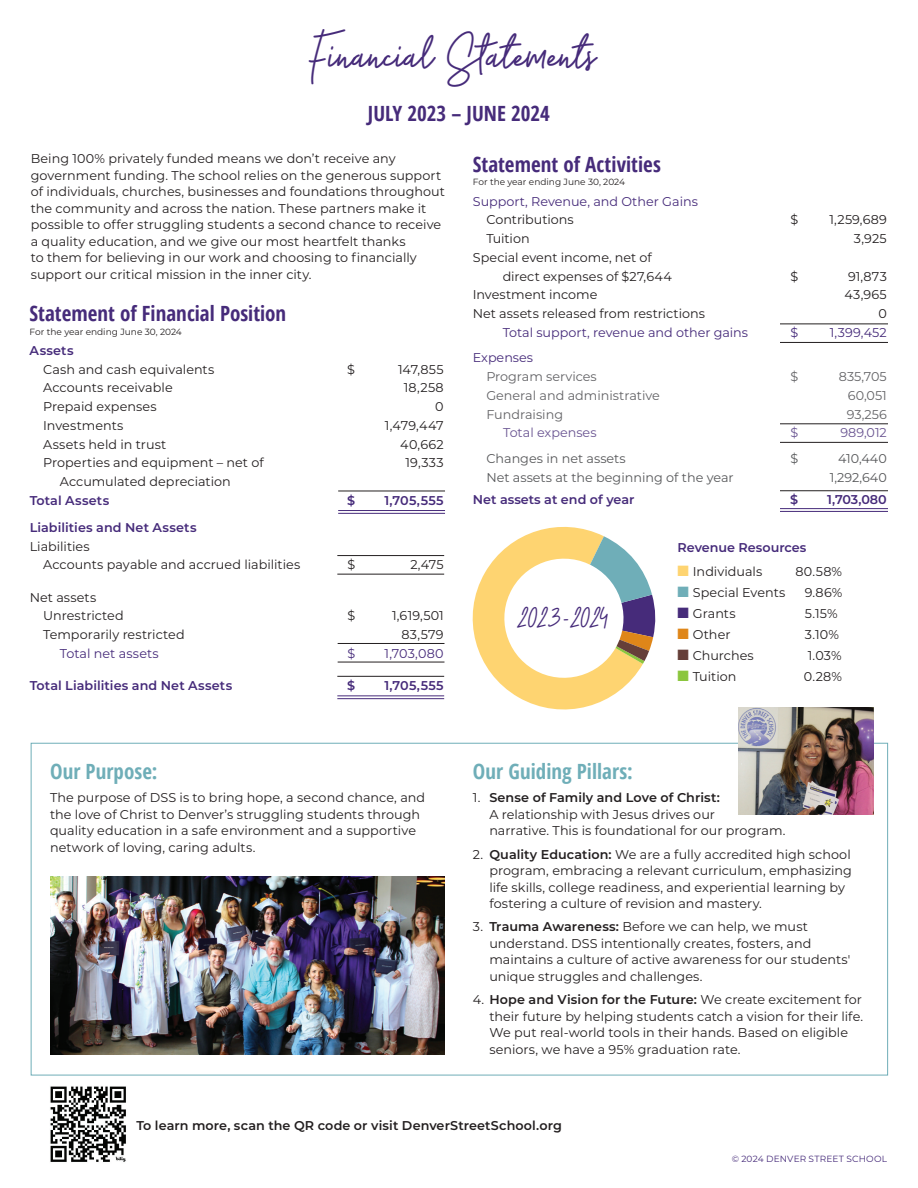
<style>
.page{position:relative;width:918px;height:1188px;background:#fff}
.page>*{position:absolute;margin:0;border:0;box-sizing:border-box;transform-origin:0 0}
.t1{font:45px "Ball Pen Regular";color:#462b7a}
.t2{font:28.5px "Ball Pen Regular";letter-spacing:.025em;color:#462b7a}
.t3{font:700 condensed 21px "Open Sans";color:#462b7a}
.t4{font:700 condensed 21px "Open Sans";letter-spacing:.005em;color:#6faeb8}
.t5{font:12.75px/16.5px "Montserrat";color:#231f20}
.t6{font:600 12.75px "Montserrat";letter-spacing:.005em;color:#462b7a}
.t7{font:12.75px "Montserrat";color:#462b7a}
.t8{font:12.75px "Montserrat";color:#636366}
.t9{font:12.75px "Montserrat";color:#57585a}
.t10{font:600 12.75px "Montserrat";letter-spacing:.01em;color:#231f20}
.t11{font:12.75px "Montserrat";color:#695491}
.t12{font:9px "Montserrat";color:#231f20}
.t13{font:9px "Montserrat";letter-spacing:.02em;color:#462b7a}
.s1{color:#fed471}
.s2{color:#6faeb8}
.s3{color:#462b7a}
.s4{color:#df8619}
.s5{color:#663f39}
.s6{color:#8bc63e}
.s7{font-weight:600}
</style>
<div class="page">
<svg style="left:472px;top:526px;width:184px;height:184px"></svg>
<img style="left:50px;top:877px;width:394px;height:177px">
<hr style="left:780px;top:324px;width:108px;height:1px;background:#231f20">
<hr style="left:780px;top:342px;width:108px;height:1px;background:#231f20">
<hr style="left:780px;top:424px;width:108px;height:1px;background:#231f20">
<hr style="left:780px;top:442px;width:108px;height:1px;background:#231f20">
<hr style="left:780px;top:490px;width:108px;height:1px;background:#231f20">
<hr style="left:780px;top:508px;width:108px;height:1px;background:#462b7a">
<hr style="left:780px;top:511px;width:108px;height:1px;background:#462b7a">
<hr style="left:337px;top:555px;width:107px;height:1px;background:#231f20">
<hr style="left:337px;top:574px;width:107px;height:1px;background:#231f20">
<hr style="left:338px;top:643px;width:106px;height:1px;background:#231f20">
<hr style="left:338px;top:662px;width:106px;height:1px;background:#231f20">
<hr style="left:337px;top:676px;width:107px;height:1px;background:#231f20">
<hr style="left:337px;top:695px;width:107px;height:1px;background:#462b7a">
<hr style="left:337px;top:698px;width:107px;height:1px;background:#462b7a">
<hr style="left:338px;top:491px;width:107px;height:1px;background:#231f20">
<hr style="left:338px;top:510px;width:107px;height:1px;background:#462b7a">
<hr style="left:338px;top:513px;width:107px;height:1px;background:#462b7a">
<img style="left:50px;top:1086px;width:76px;height:76px">
<img style="left:738px;top:707px;width:136px;height:108px">
<h1 class="t1" style="left:315px;top:23px;width:283px">Financial Statements</h1>
<h3 class="t3" style="left:368px;top:101px;width:183px">JULY 2023 – JUNE 2024</h3>
<p class="t5" style="left:31px;top:150px;width:416px">Being 100% privately funded means we don’t receive any government funding. The school relies on the generous support of individuals, churches, businesses and foundations throughout the community and across the nation. These partners make it possible to offer struggling students a second chance to receive a quality education, and we give our most heartfelt thanks<br>to them for believing in our work and choosing to financially support our critical mission in the inner city.</p>
<h3 class="t3" style="left:30px;top:301px;width:258px">Statement of Financial Position</h3>
<p class="t12" style="left:30px;top:325px;width:154px">For the year ending June 30, 2024</p>
<p class="t6" style="left:30px;top:341px;width:45px">Assets</p>
<p class="t5" style="left:43px;top:360px;width:173px">Cash and cash equivalents</p>
<p class="t5" style="left:347px;top:360px;width:9px">$</p>
<p class="t5" style="left:398px;top:360px;width:47px">147,855</p>
<p class="t5" style="left:43px;top:379px;width:131px">Accounts receivable</p>
<p class="t5" style="left:404px;top:379px;width:41px">18,258</p>
<p class="t5" style="left:43px;top:398px;width:115px">Prepaid expenses</p>
<p class="t5" style="left:435px;top:398px;width:10px">0</p>
<p class="t5" style="left:43px;top:417px;width:82px">Investments</p>
<p class="t5" style="left:385px;top:417px;width:60px">1,479,447</p>
<p class="t5" style="left:43px;top:435px;width:125px">Assets held in trust</p>
<p class="t5" style="left:400px;top:435px;width:45px">40,662</p>
<p class="t5" style="left:43px;top:454px;width:222px">Properties and equipment – net of</p>
<p class="t5" style="left:405px;top:454px;width:40px">19,333</p>
<p class="t5" style="left:60px;top:473px;width:172px">Accumulated depreciation</p>
<p class="t6" style="left:30px;top:491px;width:81px">Total Assets</p>
<p class="t6" style="left:347px;top:491px;width:10px">$</p>
<p class="t6" style="left:384px;top:491px;width:61px">1,705,555</p>
<p class="t6" style="left:30px;top:518px;width:168px">Liabilities and Net Assets</p>
<p class="t5" style="left:43px;top:536px;width:259px;line-height:18.8px;text-indent:-14px">Liabilities<br>Accounts payable and accrued liabilities</p>
<p class="t5" style="left:347px;top:556px;width:9px">$</p>
<p class="t5" style="left:410px;top:556px;width:35px">2,475</p>
<p class="t5" style="left:43px;top:587px;width:82px;line-height:18.8px;text-indent:-14px">Net assets<br>Unrestricted</p>
<p class="t5" style="left:347px;top:607px;width:9px">$</p>
<p class="t5" style="left:392px;top:607px;width:53px">1,619,501</p>
<p class="t5" style="left:43px;top:626px;width:143px">Temporarily restricted</p>
<p class="t5" style="left:401px;top:626px;width:44px">83,579</p>
<p class="t7" style="left:60px;top:645px;width:100px">Total net assets</p>
<p class="t7" style="left:347px;top:645px;width:9px">$</p>
<p class="t7" style="left:385px;top:645px;width:61px">1,703,080</p>
<p class="t6" style="left:30px;top:677px;width:204px">Total Liabilities and Net Assets</p>
<p class="t6" style="left:347px;top:677px;width:10px">$</p>
<p class="t6" style="left:384px;top:677px;width:61px">1,705,555</p>
<h3 class="t3" style="left:473px;top:152px;width:189px">Statement of Activities</h3>
<p class="t12" style="left:473px;top:176px;width:154px">For the year ending June 30, 2024</p>
<p class="t7" style="left:473px;top:192px;width:227px">Support, Revenue, and Other Gains</p>
<p class="t5" style="left:486px;top:211px;width:89px">Contributions</p>
<p class="t5" style="left:791px;top:211px;width:9px">$</p>
<p class="t5" style="left:829px;top:211px;width:59px">1,259,689</p>
<p class="t5" style="left:486px;top:230px;width:45px">Tuition</p>
<p class="t5" style="left:854px;top:230px;width:34px">3,925</p>
<p class="t5" style="left:503px;top:248px;width:171px;line-height:18.8px;text-indent:-30px">Special event income, net of direct expenses of $27,644</p>
<p class="t5" style="left:791px;top:267px;width:9px">$</p>
<p class="t5" style="left:848px;top:267px;width:40px">91,873</p>
<p class="t5" style="left:473px;top:286px;width:126px">Investment income</p>
<p class="t5" style="left:845px;top:286px;width:44px">43,965</p>
<p class="t5" style="left:473px;top:305px;width:234px">Net assets released from restrictions</p>
<p class="t5" style="left:878px;top:305px;width:10px">0</p>
<p class="t7" style="left:503px;top:324px;width:247px">Total support, revenue and other gains</p>
<p class="t7" style="left:791px;top:324px;width:9px">$</p>
<p class="t7" style="left:830px;top:324px;width:59px">1,399,452</p>
<p class="t7" style="left:473px;top:349px;width:62px">Expenses</p>
<p class="t8" style="left:486px;top:368px;width:112px">Program services</p>
<p class="t8" style="left:791px;top:368px;width:9px">$</p>
<p class="t8" style="left:839px;top:368px;width:49px">835,705</p>
<p class="t8" style="left:486px;top:387px;width:175px">General and administrative</p>
<p class="t8" style="left:848px;top:387px;width:40px">60,051</p>
<p class="t8" style="left:486px;top:405px;width:78px">Fundraising</p>
<p class="t8" style="left:847px;top:405px;width:41px">93,256</p>
<p class="t11" style="left:503px;top:424px;width:95px">Total expenses</p>
<p class="t11" style="left:791px;top:424px;width:9px">$</p>
<p class="t11" style="left:841px;top:424px;width:48px">989,012</p>
<p class="t9" style="left:486px;top:450px;width:141px">Changes in net assets</p>
<p class="t9" style="left:791px;top:450px;width:9px">$</p>
<p class="t9" style="left:838px;top:450px;width:50px">410,440</p>
<p class="t9" style="left:486px;top:468px;width:249px">Net assets at the beginning of the year</p>
<p class="t9" style="left:830px;top:468px;width:58px">1,292,640</p>
<p class="t6" style="left:473px;top:491px;width:163px">Net assets at end of year</p>
<p class="t6" style="left:790px;top:491px;width:10px">$</p>
<p class="t6" style="left:827px;top:491px;width:61px">1,703,080</p>
<h2 class="t2" style="left:519px;top:597px;width:91px">2023-2024</h2>
<p class="t6" style="left:678px;top:538px;width:130px">Revenue Resources</p>
<p class="t5" style="left:678px;top:562px;width:86px"><span class="s1">■</span> Individuals</p>
<p class="t5" style="left:796px;top:562px;width:48px">80.58%</p>
<p class="t5" style="left:678px;top:583px;width:109px"><span class="s2">■</span> Special Events</p>
<p class="t5" style="left:805px;top:583px;width:39px">9.86%</p>
<p class="t5" style="left:678px;top:604px;width:60px"><span class="s3">■</span> Grants</p>
<p class="t5" style="left:805px;top:604px;width:34px">5.15%</p>
<p class="t5" style="left:678px;top:625px;width:54px"><span class="s4">■</span> Other</p>
<p class="t5" style="left:805px;top:625px;width:36px">3.10%</p>
<p class="t5" style="left:678px;top:646px;width:78px"><span class="s5">■</span> Churches</p>
<p class="t5" style="left:808px;top:646px;width:35px">1.03%</p>
<p class="t5" style="left:678px;top:667px;width:60px"><span class="s6">■</span> Tuition</p>
<p class="t5" style="left:804px;top:667px;width:39px">0.28%</p>
<h3 class="t4" style="left:50px;top:760px;width:109px">Our Purpose:</h3>
<p class="t5" style="left:50px;top:789px;width:377px">The purpose of DSS is to bring hope, a second chance, and the love of Christ to Denver’s struggling students through quality education in a safe environment and a supportive network of loving, caring adults.</p>
<h3 class="t4" style="left:473px;top:760px;width:161px">Our Guiding Pillars:</h3>
<p class="t5" style="left:489px;top:789px;width:298px;text-indent:-16px">1. <span class="s7">Sense of Family and Love of Christ:<br></span>A relationship with Jesus drives our<br>narrative. This is foundational for our program.</p>
<p class="t5" style="left:489px;top:845px;width:364px;text-indent:-16px">2. <span class="s7">Quality Education:</span> We are a fully accredited high school program, embracing a relevant curriculum, emphasizing life skills, college readiness, and experiential learning by fostering a culture of revision and mastery.</p>
<p class="t5" style="left:489px;top:918px;width:363px;text-indent:-16px">3. <span class="s7">Trauma Awareness:</span> Before we can help, we must understand. DSS intentionally creates, fosters, and maintains a culture of active awareness for our students' unique struggles and challenges.</p>
<p class="t5" style="left:489px;top:991px;width:375px;text-indent:-16px">4. <span class="s7">Hope and Vision for the Future:</span> We create excitement for their future by helping students catch a vision for their life.<br>We put real-world tools in their hands. Based on eligible seniors, we have a 95% graduation rate.</p>
<p class="t10" style="left:136px;top:1116px;width:427px">To learn more, scan the QR code or visit DenverStreetSchool.org</p>
<p class="t13" style="left:732px;top:1152px;width:157px">© 2024 DENVER STREET SCHOOL</p>
</div>
